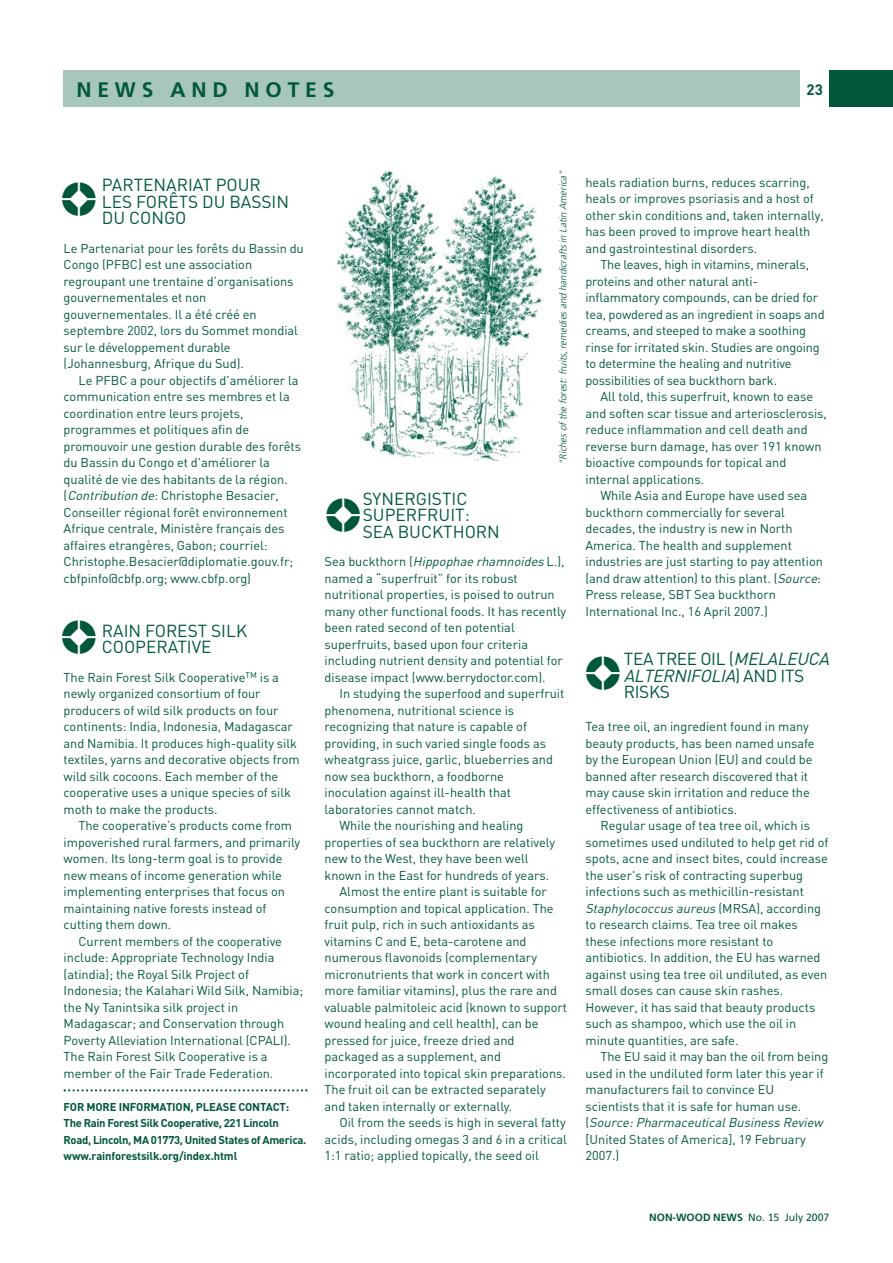
<style>
.page{position:relative;width:893px;height:1263px;background:#fff}
.page>*{position:absolute;margin:0;border:0;box-sizing:border-box;transform-origin:0 0}
.t1{font:39px "Ecology P01";color:#00573c}
.t2{font:21px "Freeway Demi";letter-spacing:.28em;color:#00573c}
.t3{font:17.25px/16.5px "DIN";color:#00573c}
.t4{font:17.25px/16.5px "DIN";letter-spacing:-.02em;color:#00573c}
.t5{font:700 15px "DIN";color:#00573c}
.t6{font:12.75px/16.5px "DIN";color:#00573c}
.t7{font:700 11.25px/16.5px "DIN";letter-spacing:-.025em;color:#00573c}
.t8{font:10.5px "Freeway Roman 1";color:#00573c}
.t9{font:italic 300 9.75px "Freeway";color:#00573c}
.s1{font-style:italic}
.s2{font-family:"Freeway Demi"}
</style>
<div class="page">
<div style="left:64px;top:70px;width:735px;height:36px;background:#a7c6bc"></div>
<div style="left:829px;top:70px;width:63px;height:36px;background:#00573c"></div>
<svg style="left:64px;top:1089px;width:243px;height:3px"></svg>
<img style="left:336px;top:170px;width:207px;height:291px">
<h2 class="t2" style="left:76px;top:81px;width:259px">NEWS AND NOTES</h2>
<p class="t5" style="left:806px;top:84px;width:18px">23</p>
<h3 class="t3" style="left:102px;top:179px;width:189px">PARTENARIAT POUR<br>LES FORÊTS DU BASSIN<br>DU CONGO</h3>
<p class="t6" style="left:64px;top:241px;width:242px">Le Partenariat pour les forêts du Bassin du Congo (PFBC) est une association regroupant une trentaine d’organisations gouvernementales et non gouvernementales. Il a été créé en septembre 2002, lors du Sommet mondial sur le développement durable (Johannesburg, Afrique du Sud).</p>
<p class="t6" style="left:64px;top:373px;width:239px;text-indent:15px">Le PFBC a pour objectifs d'améliorer la communication entre ses membres et la coordination entre leurs projets, programmes et politiques afin de promouvoir une gestion durable des forêts du Bassin du Congo et d'améliorer la qualité de vie des habitants de la région. (<span class="s1">Contribution de</span>: Christophe Besacier, Conseiller régional forêt environnement Afrique centrale, Ministère français des affaires etrangères, Gabon; courriel:<br>Christophe.Besacier@diplomatie.gouv.fr; cbfpinfo@cbfp.org; www.cbfp.org)</p>
<h3 class="t3" style="left:102px;top:624px;width:147px">RAIN FOREST SILK<br>COOPERATIVE</h3>
<p class="t6" style="left:64px;top:670px;width:237px">The Rain Forest Silk Cooperative<sup>TM</sup> is a newly organized consortium of four producers of wild silk products on four continents: India, Indonesia, Madagascar and Namibia. It produces high-quality silk textiles, yarns and decorative objects from wild silk cocoons. Each member of the cooperative uses a unique species of silk moth to make the products.</p>
<p class="t6" style="left:64px;top:819px;width:238px;text-indent:15px">The cooperative’s products come from impoverished rural farmers, and primarily women. Its long-term goal is to provide new means of income generation while implementing enterprises that focus on maintaining native forests instead of cutting them down.</p>
<p class="t6" style="left:64px;top:934px;width:241px;text-indent:15px">Current members of the cooperative include: Appropriate Technology India (atindia); the Royal Silk Project of Indonesia; the Kalahari Wild Silk, Namibia; the Ny Tanintsika silk project in Madagascar; and Conservation through Poverty Alleviation International (CPALI).<br>The Rain Forest Silk Cooperative is a member of the Fair Trade Federation.</p>
<p class="t7" style="left:64px;top:1099px;width:244px">FOR MORE INFORMATION, PLEASE CONTACT:<br>The Rain Forest Silk Cooperative, 221 Lincoln Road, Lincoln, MA 01773, United States of America. www.rainforestsilk.org/index.html</p>
<h1 class="t1" style="left:59px;top:182px;width:41px">%</h1>
<h1 class="t1" style="left:59px;top:621px;width:41px">%</h1>
<p class="t9" style="left:559px;top:465px;width:298px;rotate:-90deg">“Richesofthe forest:fruits,remediesand handicraftsin Latin America”</p>
<h3 class="t3" style="left:363px;top:492px;width:138px">SYNERGISTIC<br>SUPERFRUIT:<br>SEA BUCKTHORN</h3>
<p class="t6" style="left:324px;top:555px;width:243px">S e a b u c kt h o rn ( <span class="s1">Hippophae rhamnoides</span> L <span class="s1">.</span>) , named a “superfruit” for its robust nutritional properties, is poised to outrun many other functional foods. It has recently been rated second of ten potential superfruits, based upon four criteria including nutrient density and potential for disease impact (www.berrydoctor.com).</p>
<p class="t6" style="left:339px;top:687px;width:226px">In studying the superfood and superfruit</p>
<p class="t6" style="left:324px;top:703px;width:191px">phenomena, nutritional science is</p>
<p class="t6" style="left:324px;top:720px;width:204px">recognizing that nature is capable of</p>
<p class="t6" style="left:324px;top:736px;width:223px">providing, in such varied single foods as</p>
<p class="t6" style="left:324px;top:753px;width:230px">wheatgrass juice, garlic, blueberries and</p>
<p class="t6" style="left:324px;top:769px;width:181px">now sea buckthorn, a foodborne</p>
<p class="t6" style="left:324px;top:786px;width:188px">inoculation against ill-health that</p>
<p class="t6" style="left:324px;top:802px;width:153px">laboratories cannot match.</p>
<p class="t6" style="left:339px;top:819px;width:186px">While the nourishing and healing</p>
<p class="t6" style="left:324px;top:835px;width:232px">properties of sea buckthorn are relatively</p>
<p class="t6" style="left:324px;top:852px;width:206px">new to the West, they have been well</p>
<p class="t6" style="left:324px;top:868px;width:226px">known in the East for hundreds of years.</p>
<p class="t6" style="left:339px;top:885px;width:209px">Almost the entire plant is suitable for</p>
<p class="t6" style="left:324px;top:901px;width:230px">consumption and topical application. The</p>
<p class="t6" style="left:324px;top:918px;width:212px">fruit pulp, rich in such antioxidants as</p>
<p class="t6" style="left:324px;top:934px;width:203px">vitamins C and E, beta-carotene and</p>
<p class="t6" style="left:324px;top:951px;width:214px">numerous flavonoids (complementary</p>
<p class="t6" style="left:324px;top:967px;width:227px">micronutrients that work in concert with</p>
<p class="t6" style="left:324px;top:984px;width:234px">more familiar vitamins), plus the rare and</p>
<p class="t6" style="left:324px;top:1000px;width:244px">valuable palmitoleic acid (known to support</p>
<p class="t6" style="left:324px;top:1017px;width:215px">wound healing and cell health), can be</p>
<p class="t6" style="left:324px;top:1033px;width:191px">pressed for juice, freeze dried and</p>
<p class="t6" style="left:324px;top:1050px;width:178px">packaged as a supplement, and</p>
<p class="t6" style="left:324px;top:1066px;width:243px">incorporated into topical skin preparations.</p>
<p class="t6" style="left:324px;top:1083px;width:223px">The fruit oil can be extracted separately</p>
<p class="t6" style="left:324px;top:1099px;width:189px">and taken internally or externally.</p>
<p class="t6" style="left:339px;top:1116px;width:228px">Oil from the seeds is high in several fatty</p>
<p class="t6" style="left:324px;top:1132px;width:244px">acids, including omegas 3 and 6 in a critical</p>
<p class="t6" style="left:324px;top:1149px;width:216px">1:1 ratio; applied topically, the seed oil</p>
<h1 class="t1" style="left:324px;top:498px;width:40px">%</h1>
<p class="t6" style="left:585px;top:175px;width:240px">heals radiation burns, reduces scarring, heals or improves psoriasis and a host of other skin conditions and, taken internally, has been proved to improve heart health and gastrointestinal disorders.</p>
<p class="t6" style="left:585px;top:258px;width:241px;text-indent:15px">The leaves, high in vitamins, minerals, proteins and other natural anti&shy;inflammatory compounds, can be dried for tea, powdered as an ingredient in soaps and creams, and steeped to make a soothing rinse for irritated skin. Studies are ongoing to determine the healing and nutritive possibilities of sea buckthorn bark.</p>
<p class="t6" style="left:600px;top:390px;width:214px">All told, this superfruit, known to ease</p>
<p class="t6" style="left:585px;top:406px;width:243px">and soften scar tissue and arteriosclerosis,</p>
<p class="t6" style="left:585px;top:423px;width:224px">reduce inflammation and cell death and</p>
<p class="t6" style="left:585px;top:439px;width:238px">reverse burn damage, has over 191 known</p>
<p class="t6" style="left:585px;top:456px;width:202px">bioactive compounds for topical and</p>
<p class="t6" style="left:585px;top:472px;width:120px">internal applications.</p>
<p class="t6" style="left:600px;top:489px;width:208px">While Asia and Europe have used sea</p>
<p class="t6" style="left:585px;top:505px;width:201px">buckthorn commercially for several</p>
<p class="t6" style="left:585px;top:522px;width:209px">decades, the industry is new in North</p>
<p class="t6" style="left:585px;top:538px;width:208px">America. The health and supplement</p>
<p class="t6" style="left:585px;top:555px;width:239px">industries are just starting to pay attention</p>
<p class="t6" style="left:585px;top:571px;width:237px">(and draw attention) to this plant. (<span class="s1">Source</span>:</p>
<p class="t6" style="left:585px;top:588px;width:192px">Press release, SBT Sea buckthorn</p>
<p class="t6" style="left:585px;top:604px;width:184px">International Inc., 16 April 2007.)</p>
<h3 class="t4" style="left:623px;top:653px;width:210px">TEA TREE OIL (<span class="s1">MELALEUCA<br>ALTERNIFOLIA</span>) A N D I T S<br>RISKS</h3>
<p class="t6" style="left:585px;top:720px;width:231px">Tea tree oil, an ingredient found in many beauty products, has been named unsafe by the European Union (EU) and could be banned after research discovered that it may cause skin irritation and reduce the effectiveness of antibiotics.</p>
<p class="t6" style="left:585px;top:819px;width:244px;text-indent:15px">Regular usage of tea tree oil, which is sometimes used undiluted to help get rid of spots, acne and insect bites, could increase the user's risk of contracting superbug infections such as methicillin-resistant <span class="s1">Staphylococcus aureus</span> ( M R SA) , a c c o rd i n g to research claims. Tea tree oil makes these infections more resistant to antibiotics. In addition, the EU has warned against using tea tree oil undiluted, as even small doses can cause skin rashes.<br>However, it has said that beauty products such as shampoo, which use the oil in minute quantities, are safe.</p>
<p class="t6" style="left:585px;top:1050px;width:244px;text-indent:15px">The EU said it may ban the oil from being used in the undiluted form later this year if manufacturers fail to convince EU scientists that it is safe for human use.<br>( <span class="s1">Source:PharmaceuticalBusiness Review </span>[United States of America], 19 February 2007.)</p>
<h1 class="t1" style="left:583px;top:656px;width:40px">%</h1>
<p class="t8" style="left:649px;top:1213px;width:181px"><span class="s2">NON-WOOD NEWS</span> No. 15 July 2007</p>
</div>
